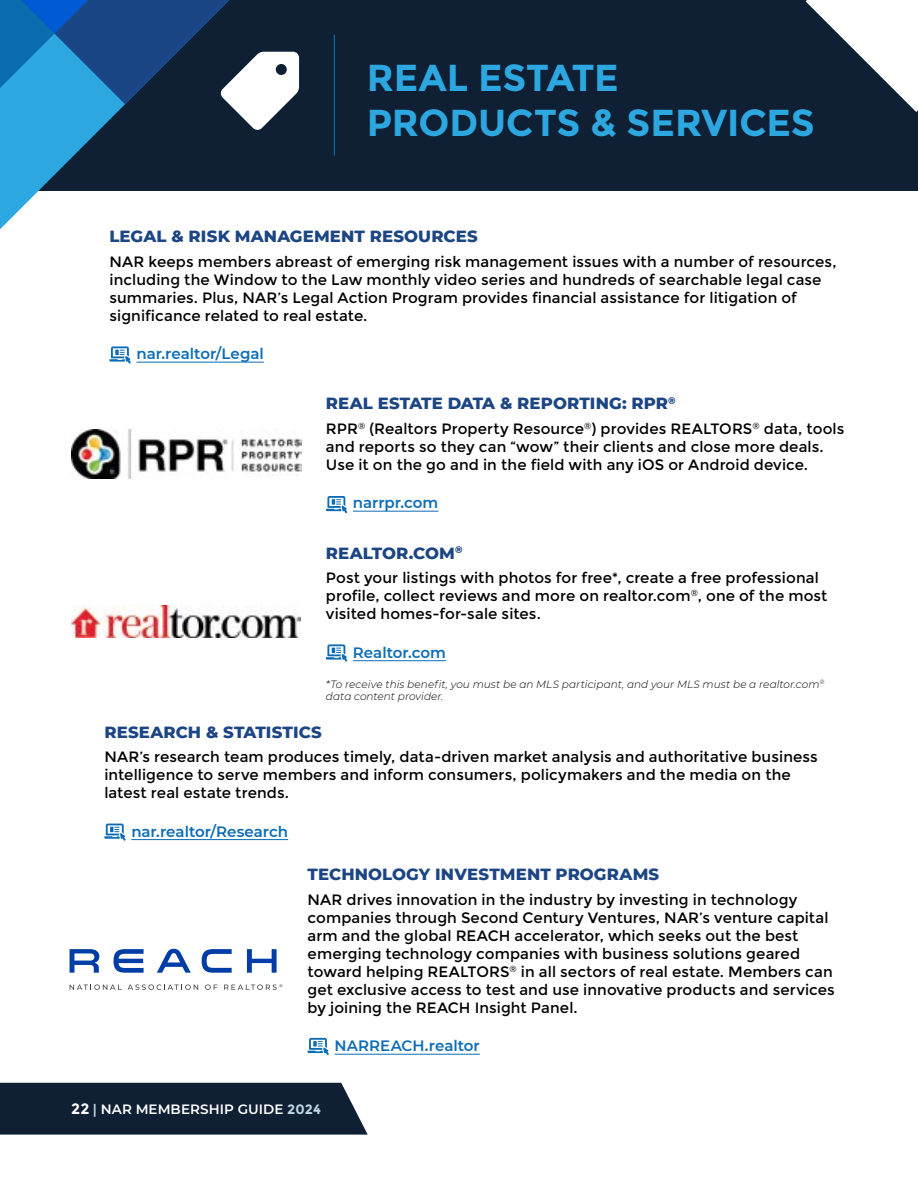
<style>
.page{position:relative;width:918px;height:1188px;background:#fff}
.page>*{position:absolute;margin:0;border:0;box-sizing:border-box;transform-origin:0 0}
.t1{font:700 37.5px/45px "Montserrat";letter-spacing:-.005em;color:#2da7df}
.t2{font:800 16.5px "Montserrat";letter-spacing:.01em;color:#1c4584}
.t3{font:15px/18px "Montserrat";letter-spacing:.005em;color:#000}
.t4{font:600 15px "Montserrat";color:#0c6cb6}
.t5{font:600 13.5px "Montserrat";letter-spacing:.005em;color:#fff}
.t6{font:italic 300 10.5px/12.6px "Montserrat";letter-spacing:.005em;color:#000}
.s1{font-weight:700;font-size:15px}
.s2{color:#bfd8e8}
.s3{font-weight:700;color:#bfd8e8}
</style>
<div class="page">
<div style="left:0;top:0;width:918px;height:190px;background:#0f2035"></div>
<svg style="left:806px;top:0;width:112px;height:112px"></svg>
<svg style="left:0;top:130px;width:229px;height:99px"></svg>
<hr style="left:334px;top:35px;width:1px;height:121px;background:#0b6cb0">
<svg style="left:0;top:0;width:299px;height:130px"></svg>
<hr style="left:137px;top:362px;width:127px;height:1px;background:#0c6cb6">
<svg style="left:110px;top:346px;width:21px;height:18px"></svg>
<hr style="left:131px;top:839px;width:157px;height:1px;background:#0c6cb6">
<svg style="left:104px;top:824px;width:21px;height:17px"></svg>
<hr style="left:353px;top:511px;width:85px;height:1px;background:#0c6cb6">
<svg style="left:326px;top:496px;width:21px;height:17px"></svg>
<img style="left:71px;top:430px;width:231px;height:49px">
<hr style="left:353px;top:660px;width:93px;height:1px;background:#0c6cb6">
<svg style="left:326px;top:644px;width:21px;height:18px"></svg>
<img style="left:71px;top:605px;width:230px;height:33px">
<svg style="left:70px;top:985px;width:52px;height:5px"></svg>
<svg style="left:128px;top:985px;width:70px;height:5px"></svg>
<svg style="left:205px;top:985px;width:12px;height:5px"></svg>
<svg style="left:224px;top:984px;width:58px;height:6px"></svg>
<svg style="left:70px;top:949px;width:29px;height:24px"></svg>
<svg style="left:114px;top:949px;width:30px;height:24px"></svg>
<svg style="left:157px;top:949px;width:34px;height:24px"></svg>
<svg style="left:202px;top:949px;width:30px;height:24px"></svg>
<svg style="left:247px;top:949px;width:30px;height:24px"></svg>
<svg style="left:308px;top:1038px;width:21px;height:17px"></svg>
<hr style="left:335px;top:1054px;width:145px;height:1px;background:#0c6cb6">
<div style="left:0;top:1083px;width:368px;height:52px;background:#0f2035"></div>
<h1 class="t1" style="left:367px;top:55px;width:450px">REAL ESTATE<br>PRODUCTS &amp; SERVICES</h1>
<p class="t2" style="left:110px;top:224px;width:370px">LEGAL &amp; RISK MANAGEMENT RESOURCES</p>
<p class="t3" style="left:110px;top:253px;width:729px">NAR keeps members abreast of emerging risk management issues with a number of resources, including the Window to the Law monthly video series and hundreds of searchable legal case summaries. Plus, NAR’s Legal Action Program provides financial assistance for litigation of significance related to real estate.</p>
<p class="t4" style="left:137px;top:343px;width:129px">nar.realtor/Legal</p>
<p class="t2" style="left:326px;top:391px;width:351px">REAL ESTATE DATA &amp; REPORTING: RPR<sup>®</sup></p>
<p class="t3" style="left:326px;top:420px;width:520px">RPR<sup>®</sup> (Realtors Property Resource<sup>®</sup>) provides REALTORS<sup>®</sup> data, tools and reports so they can “wow” their clients and close more deals.<br>Use it on the go and in the field with any iOS or Android device.</p>
<p class="t4" style="left:353px;top:492px;width:87px">narrpr.com</p>
<p class="t2" style="left:326px;top:541px;width:138px">REALTOR.COM<sup>®</sup></p>
<p class="t3" style="left:326px;top:569px;width:503px">Post your listings with photos for free*, create a free professional profile, collect reviews and more on realtor.com<sup>®</sup>, one of the most visited homes-for-sale sites.</p>
<p class="t4" style="left:353px;top:642px;width:95px">Realtor.com</p>
<p class="t6" style="left:326px;top:677px;width:500px">*To receive this benefit, you must be an MLS participant, and your MLS must be a realtor.com<sup>® </sup>data content provider.</p>
<p class="t2" style="left:104px;top:720px;width:219px">RESEARCH &amp; STATISTICS</p>
<p class="t3" style="left:104px;top:748px;width:715px">NAR’s research team produces timely, data-driven market analysis and authoritative business intelligence to serve members and inform consumers, policymakers and the media on the latest real estate trends.</p>
<p class="t4" style="left:131px;top:821px;width:158px">nar.realtor/Research</p>
<p class="t2" style="left:308px;top:862px;width:353px">TECHNOLOGY INVESTMENT PROGRAMS</p>
<p class="t3" style="left:308px;top:891px;width:529px">NAR drives innovation in the industry by investing in technology companies through Second Century Ventures, NAR’s venture capital arm and the global REACH accelerator, which seeks out the best emerging technology companies with business solutions geared toward helping REALTORS<sup>®</sup> in all sectors of real estate. Members can get exclusive access to test and use innovative products and services by joining the REACH Insight Panel.</p>
<p class="t4" style="left:335px;top:1035px;width:147px">NARREACH.realtor</p>
<p class="t5" style="left:71px;top:1099px;width:251px"><span class="s1">22</span> <span class="s2">|</span> NAR MEMBERSHIP GUIDE <span class="s3">2024</span></p>
</div>
